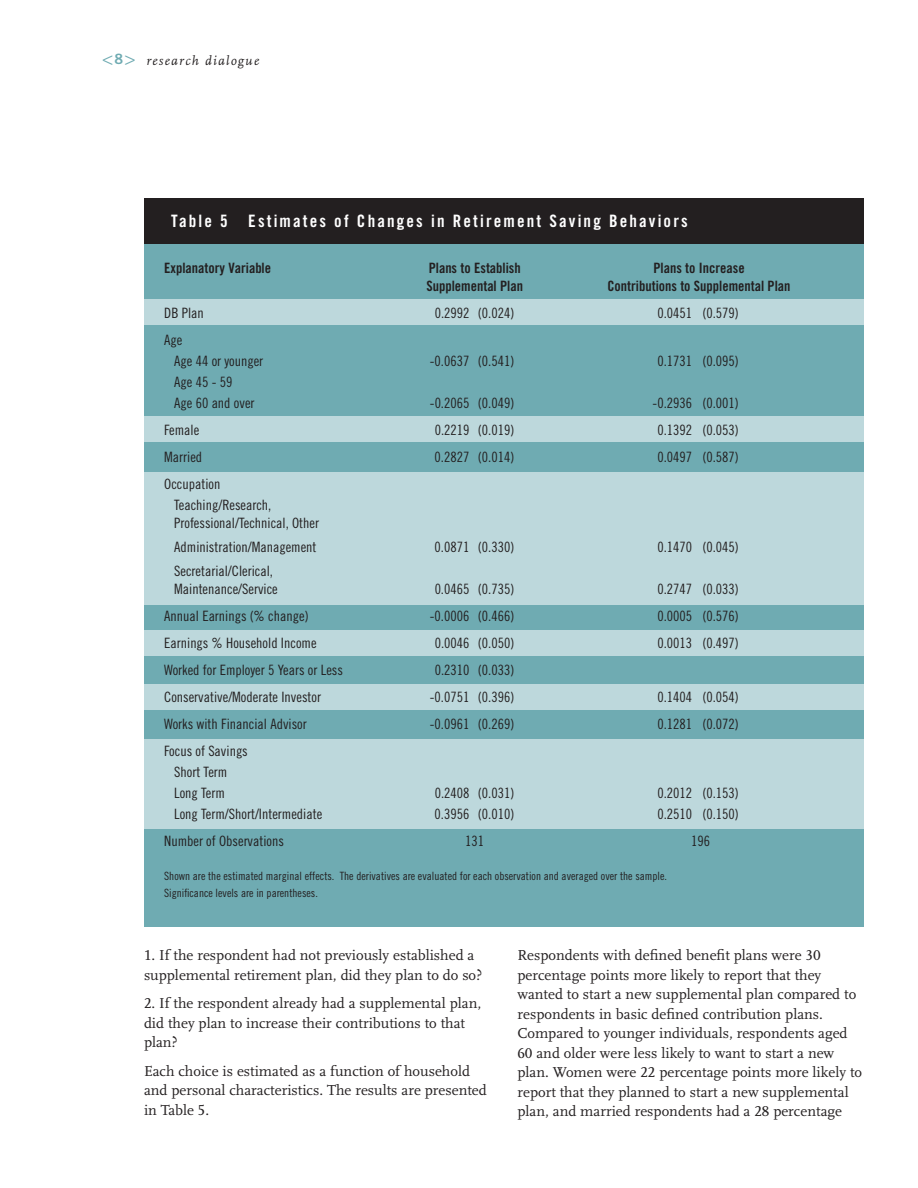
<style>
.page{position:relative;width:918px;height:1188px;background:#fff}
.page>*{position:absolute;margin:0;border:0;box-sizing:border-box;transform-origin:0 0}
.t1{font:700 condensed 18px "TC Trade Gothic";letter-spacing:.12em;color:#fff}
.t2{font:15px/21px "TC Trade Gothic Condensed";color:#231f20}
.t3{font:15px/19.5px "TC Scala";color:#231f20}
.t4{font:700 condensed 15px "TC Trade Gothic";color:#231f20}
.t5{font:italic 13.5px "TC Scala";letter-spacing:.1em;color:#231f20}
.t6{font:12px/17.4px "TC Trade Gothic Condensed";color:#231f20}
.s1{font-family:"TC Trade Gothic";font-style:normal;font-size:19.5px;color:#6fabb2}
.s2{font-family:"TC Trade Gothic";font-weight:700;font-style:normal;font-size:15px;color:#6fabb2}
</style>
<div class="page">
<div style="left:144px;top:206px;width:720px;height:721px;background:#6fabb2"></div>
<div style="left:144px;top:198px;width:720px;height:45px;background:#231f20"></div>
<div style="left:144px;top:299px;width:720px;height:25px;background:#bdd8dc"></div>
<div style="left:144px;top:416px;width:720px;height:25px;background:#bdd8dc"></div>
<div style="left:144px;top:631px;width:720px;height:25px;background:#bdd8dc"></div>
<div style="left:144px;top:684px;width:720px;height:26px;background:#bdd8dc"></div>
<div style="left:144px;top:740px;width:720px;height:89px;background:#bdd8dc"></div>
<div style="left:144px;top:472px;width:720px;height:132px;background:#bdd8dc"></div>
<p class="t5" style="left:102px;top:54px;width:159px"><span class="s1">&lt;</span><span class="s2">8</span><span class="s1">&gt;</span> research dialogue</p>
<p class="t1" style="left:171px;top:215px;width:518px">Table 5 Estimates of Changes in Retirement Saving Behaviors</p>
<p class="t4" style="left:164px;top:263px;width:108px">Explanatory Variable</p>
<p class="t4" style="left:429px;top:263px;width:94px">Plans to Establish</p>
<p class="t4" style="left:653px;top:263px;width:93px">Plans to Increase</p>
<p class="t4" style="left:426px;top:281px;width:98px">Supplemental Plan</p>
<p class="t4" style="left:607px;top:281px;width:185px">Contributions to Supplemental Plan</p>
<p class="t2" style="left:164px;top:303px;width:41px">DB Plan</p>
<p class="t2" style="left:435px;top:303px;width:81px">0.2992 (0.024)</p>
<p class="t2" style="left:657px;top:303px;width:83px">0.0451 (0.579)</p>
<p class="t2" style="left:174px;top:330px;width:91px;text-indent:-10px">Age<br>Age 44 or younger</p>
<p class="t2" style="left:430px;top:351px;width:86px">-0.0637 (0.541)</p>
<p class="t2" style="left:657px;top:351px;width:83px">0.1731 (0.095)</p>
<p class="t2" style="left:174px;top:372px;width:82px">Age 45 - 59<br>Age 60 and over</p>
<p class="t2" style="left:430px;top:393px;width:86px">-0.2065 (0.049)</p>
<p class="t2" style="left:653px;top:393px;width:88px">-0.2936 (0.001)</p>
<p class="t2" style="left:164px;top:421px;width:37px">Female</p>
<p class="t2" style="left:435px;top:421px;width:81px">0.2219 (0.019)</p>
<p class="t2" style="left:657px;top:421px;width:83px">0.1392 (0.053)</p>
<p class="t2" style="left:164px;top:448px;width:39px">Married</p>
<p class="t2" style="left:435px;top:448px;width:81px">0.2827 (0.014)</p>
<p class="t2" style="left:657px;top:448px;width:83px">0.0497 (0.587)</p>
<p class="t2" style="left:174px;top:475px;width:99px;text-indent:-10px">Occupation<br>Teaching/Research,</p>
<p class="t2" style="left:174px;top:512px;width:146px;line-height:24px">Professional/Technical, Other<br>Administration/Management</p>
<p class="t2" style="left:435px;top:538px;width:81px">0.0871 (0.330)</p>
<p class="t2" style="left:657px;top:538px;width:83px">0.1470 (0.045)</p>
<p class="t2" style="left:174px;top:563px;width:105px;line-height:18px">Secretarial/Clerical,<br>Maintenance/Service</p>
<p class="t2" style="left:435px;top:580px;width:81px">0.0465 (0.735)</p>
<p class="t2" style="left:657px;top:580px;width:83px">0.2747 (0.033)</p>
<p class="t2" style="left:164px;top:607px;width:146px">Annual Earnings (% change)</p>
<p class="t2" style="left:430px;top:607px;width:86px">-0.0006 (0.466)</p>
<p class="t2" style="left:657px;top:607px;width:83px">0.0005 (0.576)</p>
<p class="t2" style="left:164px;top:634px;width:154px">Earnings % Household Income</p>
<p class="t2" style="left:435px;top:634px;width:81px">0.0046 (0.050)</p>
<p class="t2" style="left:657px;top:634px;width:83px">0.0013 (0.497)</p>
<p class="t2" style="left:164px;top:661px;width:180px">Worked for Employer 5 Years or Less</p>
<p class="t2" style="left:435px;top:661px;width:81px">0.2310 (0.033)</p>
<p class="t2" style="left:164px;top:688px;width:158px">Conservative/Moderate Investor</p>
<p class="t2" style="left:430px;top:688px;width:86px">-0.0751 (0.396)</p>
<p class="t2" style="left:657px;top:688px;width:83px">0.1404 (0.054)</p>
<p class="t2" style="left:164px;top:715px;width:144px">Works with Financial Advisor</p>
<p class="t2" style="left:430px;top:715px;width:86px">-0.0961 (0.269)</p>
<p class="t2" style="left:657px;top:715px;width:83px">0.1281 (0.072)</p>
<p class="t2" style="left:174px;top:742px;width:75px;text-indent:-10px">Focus of Savings<br>Short Term<br>Long Term</p>
<p class="t2" style="left:435px;top:784px;width:81px">0.2408 (0.031)</p>
<p class="t2" style="left:657px;top:784px;width:83px">0.2012 (0.153)</p>
<p class="t2" style="left:174px;top:805px;width:150px">Long Term/Short/Intermediate</p>
<p class="t2" style="left:435px;top:805px;width:81px">0.3956 (0.010)</p>
<p class="t2" style="left:657px;top:805px;width:83px">0.2510 (0.150)</p>
<p class="t2" style="left:164px;top:832px;width:121px">Number of Observations</p>
<p class="t2" style="left:465px;top:832px;width:20px">131</p>
<p class="t2" style="left:691px;top:832px;width:20px">196</p>
<p class="t6" style="left:164px;top:868px;width:504px">Shown are the estimated marginal effects. The derivatives are evaluated for each observation and averaged over the sample.<br>Significance levels are in parentheses.</p>
<p class="t3" style="left:144px;top:947px;width:340px">1. If the respondent had not previously established a supplemental retirement plan, did they plan to do so?</p>
<p class="t3" style="left:144px;top:995px;width:339px">2. If the respondent already had a supplemental plan, did they plan to increase their contributions to that plan?</p>
<p class="t3" style="left:144px;top:1062px;width:344px">Each choice is estimated as a function of household and personal characteristics. The results are presented in Table 5.</p>
<p class="t3" style="left:518px;top:947px;width:346px">Respondents with defined benefit plans were 30 percentage points more likely to report that they wanted to start a new supplemental plan compared to respondents in basic defined contribution plans.<br>Compared to younger individuals, respondents aged 60 and older were less likely to want to start a new plan. Women were 22 percentage points more likely to report that they planned to start a new supplemental plan, and married respondents had a 28 percentage</p>
</div>
